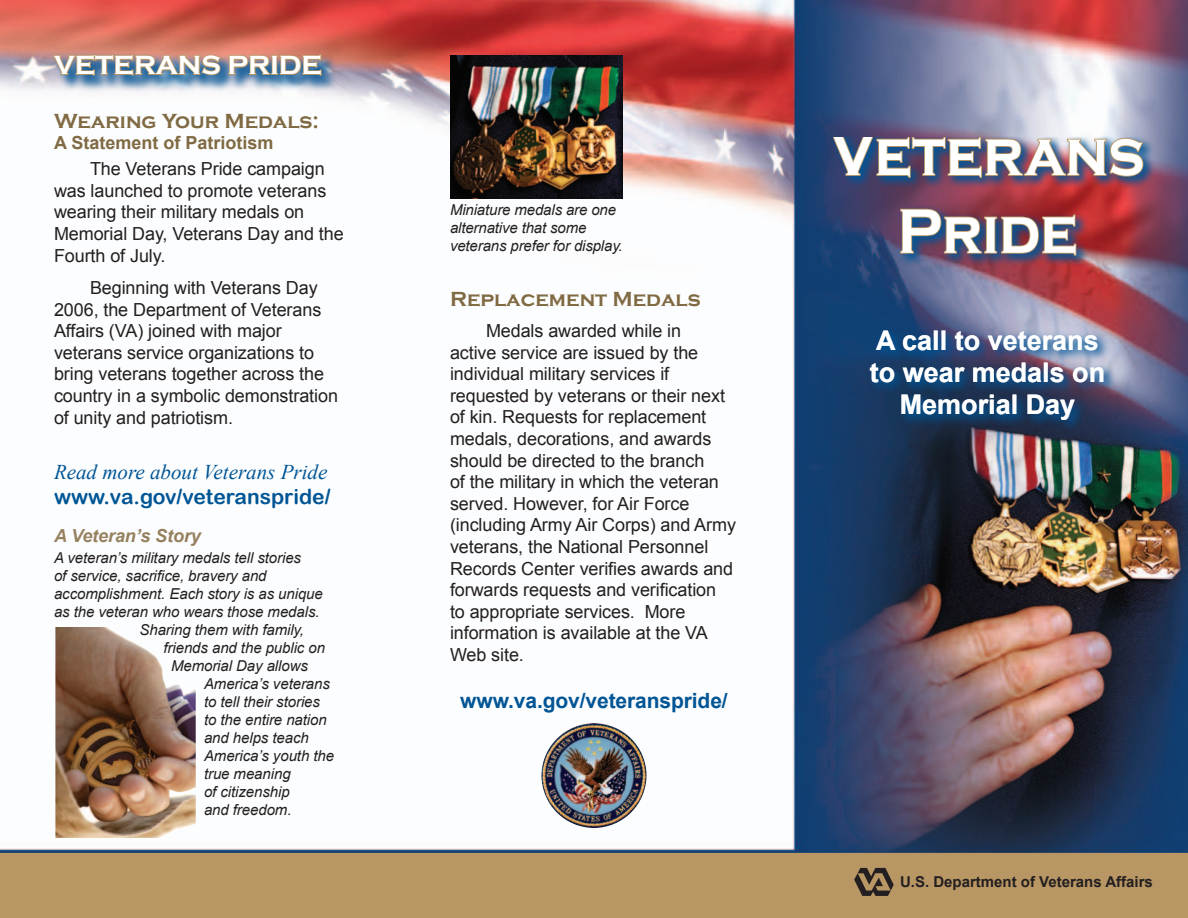
<style>
.page{position:relative;width:1188px;height:918px;background:#fff}
.page>*{position:absolute;margin:0;border:0;box-sizing:border-box;transform-origin:0 0}
.t1{font:700 64.8px/77.7px "Copperplate Gothic";color:#fff;text-align:center;scale:.9 1}
.t2{font:700 27px/32.4px "Arial";color:#fff;text-align:center}
.t3{font:700 27px "Copperplate Gothic";color:#fff}
.t4{font:700 21px "Copperplate Gothic";color:#806a43}
.t5{font:italic 21px "Times New Roman";color:#005595}
.t6{font:21px "Arial Rounded MT Bold";color:#005595}
.t7{font:700 21px "Arial";letter-spacing:-.005em;color:#005595}
.t8{font:18px/21.6px "Arial";letter-spacing:-.005em;color:#231f20}
.t9{font:700 18px "Arial";color:#806a43}
.t10{font:italic 700 18px "Arial";letter-spacing:-.005em;color:#96815f}
.t11{font:italic 15px/18px "Arial";letter-spacing:-.005em;color:#231f20}
.t12{font:700 15px "Arial";color:#231f20}
</style>
<div class="page">
<img style="left:0;top:0;width:1188px;height:853px">
<div style="left:0;top:853px;width:1188px;height:65px;background:#b99764"></div>
<img style="left:542px;top:723px;width:104px;height:105px;border-radius:50%">
<img style="left:55px;top:627px;width:108px;height:211px">
<img style="left:450px;top:56px;width:173px;height:143px">
<svg style="left:854px;top:868px;width:40px;height:28px"></svg>
<div style="left:866px;top:325px;width:252px;height:108px;background:#005595;opacity:.75"></div>
<div style="left:829px;top:133px;width:328px;height:136px;background:#005595;opacity:.75"></div>
<div style="left:825px;top:138px;width:332px;height:131px;background:#005595;opacity:.75"></div>
<img style="left:829px;top:138px;width:315px;height:41px">
<svg style="left:899px;top:208px;width:178px;height:49px"></svg>
<div style="left:44px;top:101px;width:293px;height:69px;background:#fff"></div>
<div style="left:52px;top:52px;width:287px;height:40px;background:#005595;opacity:.75"></div>
<svg style="left:52px;top:54px;width:170px;height:23px"></svg>
<svg style="left:228px;top:54px;width:94px;height:23px"></svg>
<h2 class="t3" style="left:54px;top:50px;width:270px">VETERANS PRIDE</h2>
<p class="t4" style="left:54px;top:109px;width:266px">Wearing Your Medals:</p>
<p class="t9" style="left:54px;top:131px;width:221px">A Statement of Patriotism</p>
<p class="t8" style="left:54px;top:158px;width:291px;text-indent:36px">The Veterans Pride campaign was launched to promote veterans wearing their military medals on<br>Memorial Day, Veterans Day and the<br>Fourth of July.</p>
<p class="t8" style="left:54px;top:277px;width:286px;text-indent:36px">Beginning with Veterans Day<br>2006, the Department of Veterans<br>Affairs (VA) joined with major veterans service organizations to bring veterans together across the country in a symbolic demonstration of unity and patriotism.</p>
<p class="t5" style="left:54px;top:457px;width:275px">Read more about Veterans Pride</p>
<p class="t6" style="left:54px;top:484px;width:278px">www.va.gov/veteranspride/</p>
<p class="t10" style="left:54px;top:524px;width:148px">A Veteran’s Story</p>
<p class="t11" style="left:54px;top:549px;width:249px">A veteran’s military medals tell stories</p>
<p class="t11" style="left:54px;top:567px;width:214px">of service, sacrifice, bravery and</p>
<p class="t11" style="left:54px;top:585px;width:270px">accomplishment. Each story is as unique</p>
<p class="t11" style="left:54px;top:603px;width:267px">as the veteran who wears those medals.</p>
<p class="t11" style="left:140px;top:621px;width:166px">Sharing them with family,</p>
<p class="t11" style="left:164px;top:639px;width:163px">friends and the public on</p>
<p class="t11" style="left:171px;top:657px;width:138px">Memorial Day allows</p>
<p class="t11" style="left:204px;top:675px;width:127px">America’s veterans</p>
<p class="t11" style="left:204px;top:693px;width:118px">to tell their stories</p>
<p class="t11" style="left:204px;top:711px;width:124px">to the entire nation</p>
<p class="t11" style="left:204px;top:729px;width:106px">and helps teach</p>
<p class="t11" style="left:204px;top:747px;width:132px">America’s youth the</p>
<p class="t11" style="left:204px;top:765px;width:88px">true meaning</p>
<p class="t11" style="left:204px;top:783px;width:87px">of citizenship</p>
<p class="t11" style="left:204px;top:801px;width:89px">and freedom.</p>
<p class="t11" style="left:450px;top:201px;width:174px">Miniature medals are one alternative that some veterans prefer for display.</p>
<p class="t4" style="left:450px;top:288px;width:252px">Replacement Medals</p>
<p class="t8" style="left:450px;top:320px;width:288px;text-indent:36px">Medals awarded while in<br>active service are issued by the individual military services if requested by veterans or their next of kin. Requests for replacement medals, decorations, and awards should be directed to the branch<br>of the military in which the veteran served. However, for Air Force (including Army Air Corps) and Army veterans, the National Personnel<br>Records Center verifies awards and forwards requests and verification<br>to appropriate services. More information is available at the VA<br>Web site.</p>
<p class="t7" style="left:460px;top:687px;width:269px">www.va.gov/veteranspride/</p>
<h1 class="t1" style="left:831px;top:116px;width:350px">Veterans<br>Pride</h1>
<h2 class="t2" style="left:870px;top:325px;width:237px">A call to veterans to wear medals on<br>Memorial Day</h2>
<p class="t12" style="left:900px;top:872px;width:254px">U.S. Department of Veterans Affairs</p>
</div>
